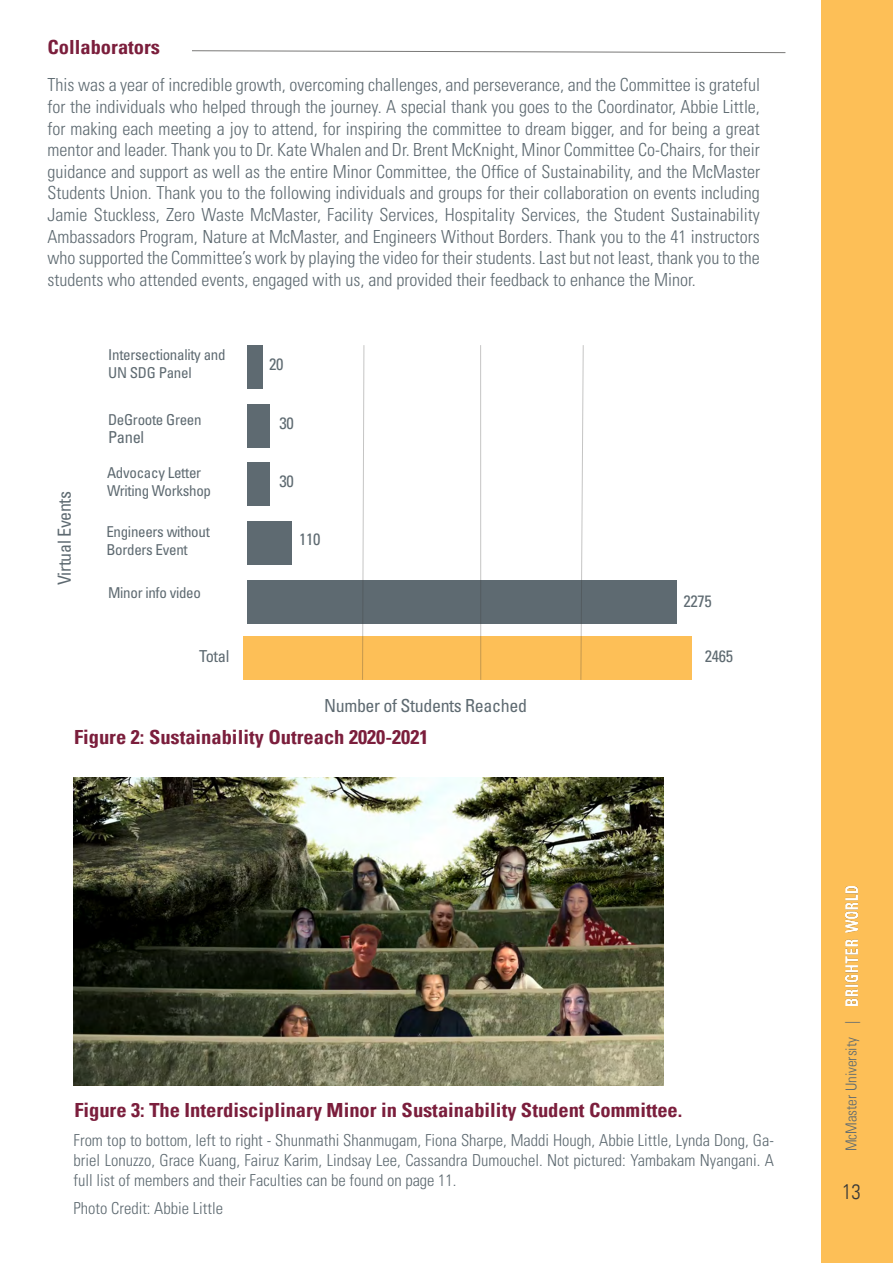
<style>
.page{position:relative;width:893px;height:1263px;background:#fff}
.page>*{position:absolute;margin:0;border:0;box-sizing:border-box;transform-origin:0 0}
.t1{font:300 condensed 21px "Univers LT";color:#3a3937}
.t2{font:700 condensed 19.5px "Univers";color:#7b1e3c;scale:1.05 1}
.t3{font:300 condensed 18px/21.6px "Univers LT Std";color:#5e6a71;text-align:justify}
.t4{font:condensed 18px "Univers LT Std";letter-spacing:-.02em;color:#5e6a71}
.t5{font:300 condensed 16.5px/19.8px "Univers LT Std";color:#5e6a71;text-align:justify}
.t6{font:condensed 16.5px "Univers LT Std";letter-spacing:-.02em;color:#5e6a71}
.t7{font:condensed 15px/18px "Univers LT Std";letter-spacing:-.02em;color:#5e6a71}
.t8{font:300 condensed 15px "Univers LT";color:#5e6a71}
</style>
<div class="page">
<div style="left:821px;top:0;width:72px;height:1263px;background:#fdbf57"></div>
<img style="left:846px;top:886px;width:11px;height:120px">
<svg style="left:192px;top:50px;width:594px;height:3px"></svg>
<img style="left:74px;top:777px;width:589px;height:309px">
<div style="left:247px;top:345px;width:16px;height:44px;background:#5e6a71"></div>
<div style="left:247px;top:404px;width:23px;height:43px;background:#5e6a71"></div>
<div style="left:247px;top:462px;width:23px;height:44px;background:#5e6a71"></div>
<div style="left:247px;top:521px;width:45px;height:43px;background:#5e6a71"></div>
<div style="left:247px;top:580px;width:430px;height:44px;background:#5e6a71"></div>
<div style="left:244px;top:636px;width:448px;height:44px;background:#fdbf57"></div>
<svg style="left:362px;top:345px;width:3px;height:335px"></svg>
<hr style="left:480px;top:345px;width:1px;height:335px;background:#3a3937">
<svg style="left:580px;top:345px;width:4px;height:335px"></svg>
<p class="t2" style="left:48px;top:35px;width:109px">Collaborators</p>
<p class="t3" style="left:48px;top:74px;width:714px">This was a year of incredible growth, overcoming challenges, and perseverance, and the Committee is grateful for the individuals who helped through the journey. A special thank you goes to the Coordinator, Abbie Little, for making each meeting a joy to attend, for inspiring the committee to dream bigger, and for being a great mentor and leader. Thank you to Dr. Kate Whalen and Dr. Brent McKnight, Minor Committee Co-Chairs, for their guidance and support as well as the entire Minor Committee, the Office of Sustainability, and the McMaster Students Union. Thank you to the following individuals and groups for their collaboration on events including Jamie Stuckless, Zero Waste McMaster, Facility Services, Hospitality Services, the Student Sustainability Ambassadors Program, Nature at McMaster, and Engineers Without Borders. Thank you to the 41 instructors who supported the Committee’s work by playing the video for their students. Last but not least, thank you to the students who attended events, engaged with us, and provided their feedback to enhance the Minor.</p>
<p class="t4" style="left:53px;top:585px;width:96px;rotate:-90deg">Virtual Events</p>
<p class="t7" style="left:108px;top:346px;width:119px">Intersectionality and<br>UN SDG Panel</p>
<p class="t7" style="left:108px;top:410px;width:95px">DeGroote Green</p>
<p class="t6" style="left:108px;top:426px;width:38px">Panel</p>
<p class="t7" style="left:107px;top:463px;width:105px">Advocacy Letter<br>Writing Workshop</p>
<p class="t7" style="left:106px;top:522px;width:105px">Engineers without<br>Borders Event</p>
<p class="t7" style="left:108px;top:584px;width:94px">Minor info video</p>
<p class="t6" style="left:199px;top:646px;width:32px">Total</p>
<p class="t6" style="left:269px;top:354px;width:16px">20</p>
<p class="t6" style="left:280px;top:413px;width:16px">30</p>
<p class="t6" style="left:280px;top:471px;width:16px">30</p>
<p class="t6" style="left:299px;top:528px;width:23px">110</p>
<p class="t4" style="left:324px;top:694px;width:205px">Number of Students Reached</p>
<p class="t2" style="left:74px;top:725px;width:339px">Figure 2: Sustainability Outreach 2020-2021</p>
<p class="t6" style="left:683px;top:590px;width:30px">2275</p>
<p class="t6" style="left:705px;top:646px;width:30px">2465</p>
<p class="t2" style="left:74px;top:1098px;width:580px">Figure 3: The Interdisciplinary Minor in Sustainability Student Committee.</p>
<p class="t5" style="left:74px;top:1130px;width:702px">From top to bottom, left to right - Shunmathi Shanmugam, Fiona Sharpe, Maddi Hough, Abbie Little, Lynda Dong, Ga&shy;briel Lonuzzo, Grace Kuang, Fairuz Karim, Lindsay Lee, Cassandra Dumouchel. Not pictured: Yambakam Nyangani. A full list of members and their Faculties can be found on page 11.</p>
<p class="t5" style="left:74px;top:1198px;width:151px">Photo Credit: Abbie Little</p>
<p class="t8" style="left:842px;top:1151px;width:132px;rotate:-90deg">McMaster University |</p>
<p class="t1" style="left:842px;top:1179px;width:20px">13</p>
</div>
